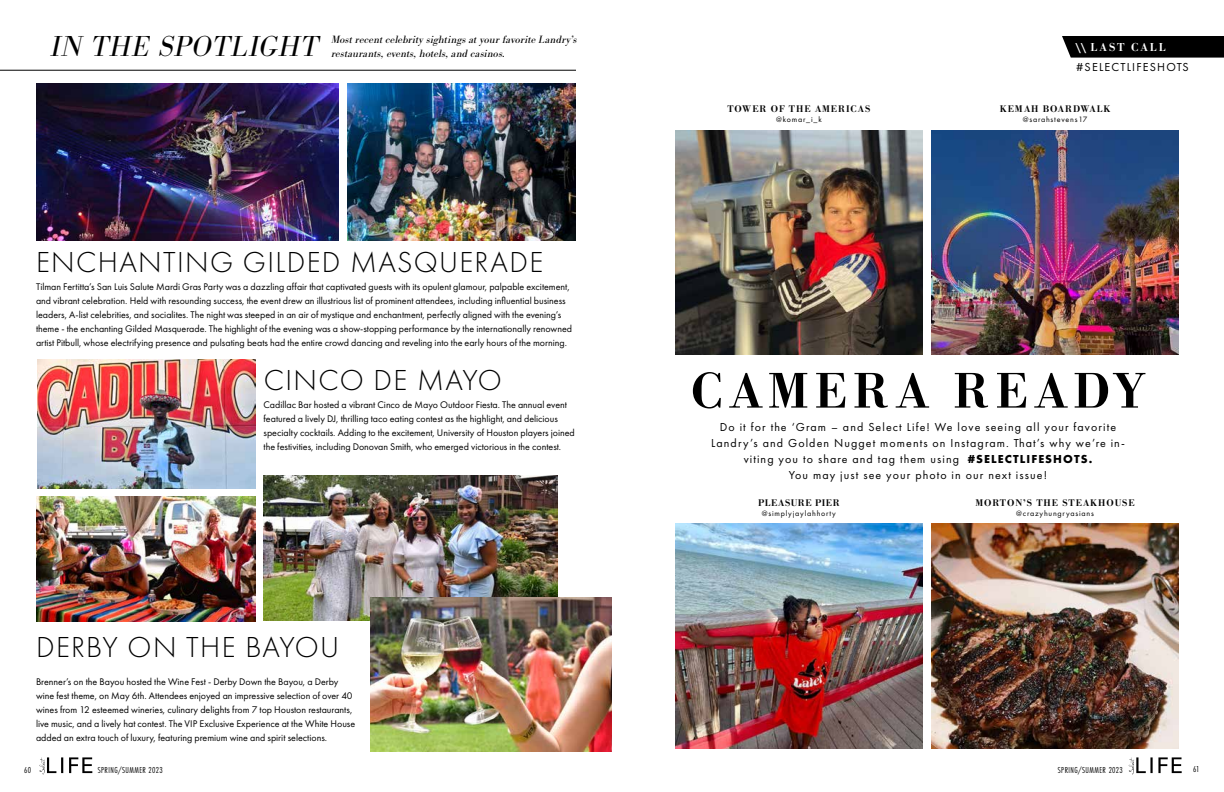
<style>
.page{position:relative;width:1224px;height:792px;background:#fff}
.page>*{position:absolute;margin:0;border:0;box-sizing:border-box;transform-origin:0 0}
.t1{font:500 52px "Bodoni URW";letter-spacing:.11em;color:#000}
.t2{font:300 30px "Futura PT";letter-spacing:.045em;color:#000}
.t3{font:italic 300 30px "Bodoni URW";letter-spacing:.03em;color:#000}
.t4{font:12px/16px "Futura PT";letter-spacing:.09em;color:#000;text-align:center}
.t5{font:500 12px "Bodoni URW";letter-spacing:.16em;color:#fff}
.t6{font:italic 11px/13.2px "Bodoni URW";letter-spacing:.01em;color:#000}
.t7{font:10px/14px "Futura PT";color:#000}
.t8{font:500 10px "Bodoni URW";letter-spacing:.09em;color:#000}
.t9{font:500 10px "Bodoni URW";letter-spacing:.05em;color:#000}
.t10{font:9px "Futura PT Cond";letter-spacing:.05em;color:#000}
.t11{font:8px "Futura PT";letter-spacing:.1em;color:#000}
.s1{font-weight:700}
</style>
<div class="page">
<img style="left:264px;top:475px;width:293px;height:145px">
<hr style="left:0;top:70px;width:576px;height:1px;background:#000">
<img style="left:36px;top:83px;width:302px;height:157px">
<img style="left:347px;top:83px;width:229px;height:157px">
<img style="left:36px;top:496px;width:219px;height:125px">
<img style="left:37px;top:359px;width:218px;height:129px">
<img style="left:370px;top:598px;width:242px;height:154px">
<svg style="left:1129px;top:757px;width:53px;height:17px"></svg>
<svg style="left:39px;top:757px;width:53px;height:17px"></svg>
<svg style="left:1062px;top:36px;width:162px;height:22px;background:#0b0b0b"></svg>
<img style="left:676px;top:130px;width:246px;height:225px">
<img style="left:932px;top:130px;width:246px;height:225px">
<img style="left:932px;top:524px;width:246px;height:225px">
<img style="left:676px;top:524px;width:246px;height:225px">
<h2 class="t3" style="left:51px;top:29px;width:269px">IN THE SPOTLIGHT</h2>
<p class="t6" style="left:332px;top:33px;width:247px">Most recent celebrity sightings at your favorite Landry’s restaurants, events, hotels, and casinos.</p>
<h2 class="t2" style="left:36px;top:245px;width:509px">ENCHANTING GILDED MASQUERADE</h2>
<p class="t7" style="left:36px;top:280px;width:538px">Tilman Fertitta’s San Luis Salute Mardi Gras Party was a dazzling affair that captivated guests with its opulent glamour, palpable excitement, and vibrant celebration. Held with resounding success, the event drew an illustrious list of prominent attendees, including influential business leaders, A-list celebrities, and socialites. The night was steeped in an air of mystique and enchantment, perfectly aligned with the evening’s theme - the enchanting Gilded Masquerade. The highlight of the evening was a show-stopping performance by the internationally renowned artist Pitbull, whose electrifying presence and pulsating beats had the entire crowd dancing and reveling into the early hours of the morning.</p>
<h2 class="t2" style="left:264px;top:363px;width:240px">CINCO DE MAYO</h2>
<p class="t7" style="left:264px;top:398px;width:313px">Cadillac Bar hosted a vibrant Cinco de Mayo Outdoor Fiesta. The annual event featured a lively DJ, thrilling taco eating contest as the highlight, and delicious specialty cocktails. Adding to the excitement, University of Houston players joined the festivities, including Donovan Smith, who emerged victorious in the contest.</p>
<h2 class="t2" style="left:36px;top:630px;width:305px">DERBY ON THE BAYOU</h2>
<p class="t7" style="left:36px;top:675px;width:321px">Brenner’s on the Bayou hosted the Wine Fest - Derby Down the Bayou, a Derby wine fest theme, on May 6th. Attendees enjoyed an impressive selection of over 40 wines from 12 esteemed wineries, culinary delights from 7 top Houston restaurants, live music, and a lively hat contest. The VIP Exclusive Experience at the White House added an extra touch of luxury, featuring premium wine and spirit selections.</p>
<p class="t5" style="left:1075px;top:40px;width:92px">\\ LAST CALL</p>
<p class="t8" style="left:727px;top:103px;width:145px">TOWER OF THE AMERICAS</p>
<p class="t11" style="left:776px;top:115px;width:47px">@komar_i_k</p>
<p class="t4" style="left:1076px;top:59px;width:114px">#SELECTLIFESHOTS</p>
<p class="t8" style="left:1000px;top:103px;width:112px">KEMAH BOARDWALK</p>
<p class="t11" style="left:1023px;top:115px;width:66px">@sarahstevens17</p>
<h1 class="t1" style="left:691px;top:360px;width:456px">CAMERA READY</h1>
<p class="t4" style="left:711px;top:419px;width:415px">Do it for the ‘Gram – and Select Life! We love seeing all your favorite Landry’s and Golden Nugget moments on Instagram. That’s why we’re in&shy;viting you to share and tag them using <span class="s1">#SELECTLIFESHOTS.<br></span>You may just see your photo in our next issue!</p>
<p class="t9" style="left:758px;top:497px;width:83px">PLEASURE PIER</p>
<p class="t11" style="left:762px;top:509px;width:76px">@simplyjaylahhorty</p>
<p class="t8" style="left:975px;top:497px;width:161px">MORTON’S THE STEAKHOUSE</p>
<p class="t11" style="left:1016px;top:509px;width:79px">@crazyhungryasians</p>
<p class="t10" style="left:24px;top:764px;width:8px">60</p>
<p class="t10" style="left:98px;top:764px;width:66px">SPRING/SUMMER 2023</p>
<p class="t10" style="left:1058px;top:765px;width:66px">SPRING/SUMMER 2023</p>
<p class="t10" style="left:1193px;top:764px;width:8px">61</p>
</div>
